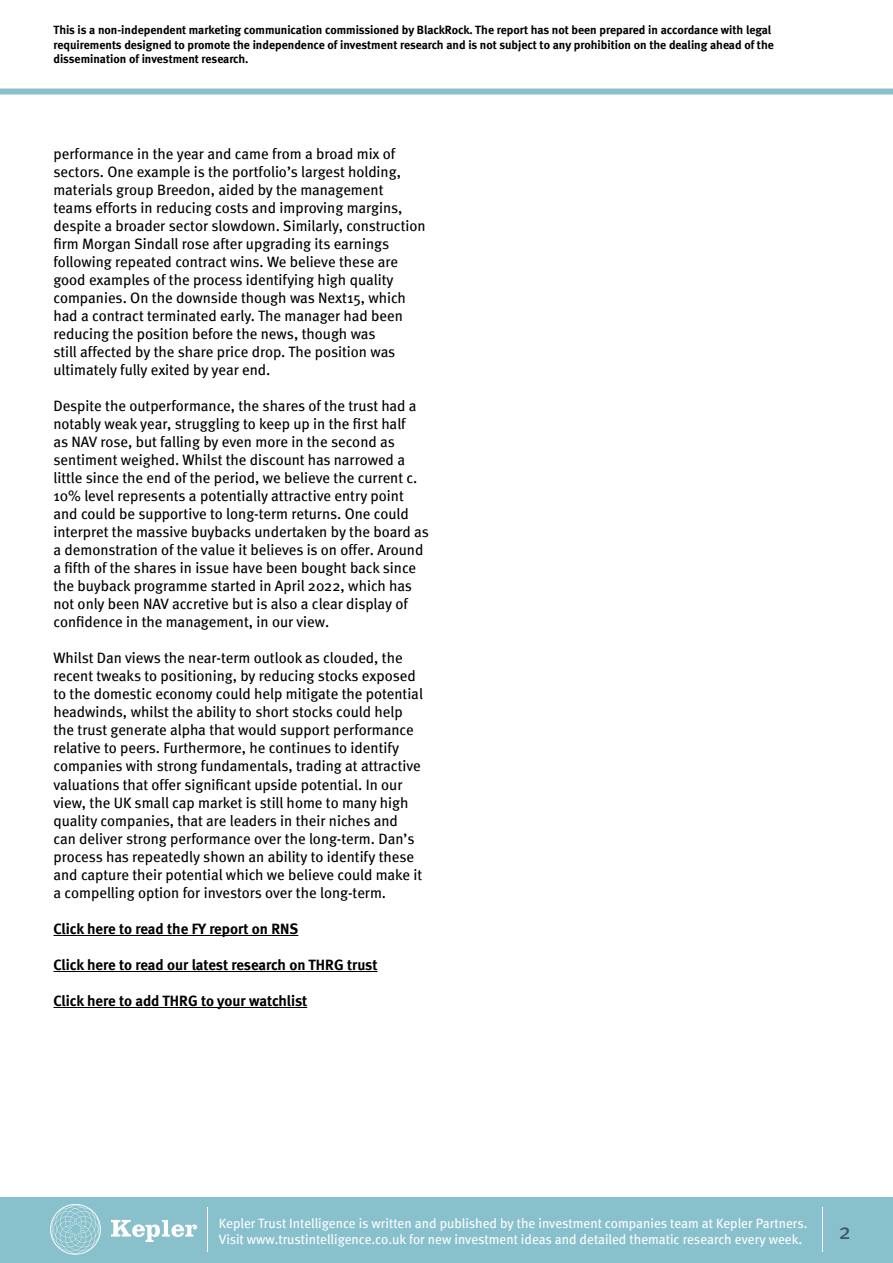
<style>
.page{position:relative;width:893px;height:1263px;background:#fff}
.page>*{position:absolute;margin:0;border:0;box-sizing:border-box;transform-origin:0 0}
.t1{font:22.5px "Meta";color:#3d5864}
.t2{font:15px/18px "Meta";color:#000}
.t3{font:15px "Meta Bold LF";letter-spacing:-.005em;color:#000}
.t4{font:13.5px/16.2px "Meta";color:#fff}
.t5{font:12px/14.4px "Meta Bold LF";color:#000}
</style>
<div class="page">
<div style="left:0;top:1197px;width:893px;height:66px;background:#88c0cb"></div>
<svg style="left:111px;top:1220px;width:86px;height:22px"></svg>
<svg style="left:50px;top:1204px;width:51px;height:51px"></svg>
<hr style="left:207px;top:1207px;width:1px;height:44px;background:#fff">
<div style="left:0;top:89px;width:893px;height:6px;background:#88c0cb"></div>
<hr style="left:822px;top:1207px;width:1px;height:44px;background:#fff">
<hr style="left:53px;top:935px;width:245px;height:1px;background:#000">
<hr style="left:53px;top:971px;width:325px;height:1px;background:#000">
<hr style="left:53px;top:1007px;width:254px;height:1px;background:#000">
<p class="t5" style="left:53px;top:23px;width:722px">This is a non-independent marketing communication commissioned by BlackRock. The report has not been prepared in accordance with legal requirements designed to promote the independence of investment research and is not subject to any prohibition on the dealing ahead of the dissemination of investment research.</p>
<p class="t2" style="left:53px;top:145px;width:374px">performance in the year and came from a broad mix of sectors. One example is the portfolio’s largest holding, materials group Breedon, aided by the management teams efforts in reducing costs and improving margins, despite a broader sector slowdown. Similarly, construction firm Morgan Sindall rose after upgrading its earnings following repeated contract wins. We believe these are good examples of the process identifying high quality companies. On the downside though was Next15, which had a contract terminated early. The manager had been reducing the position before the news, though was<br>still affected by the share price drop. The position was ultimately fully exited by year end.</p>
<p class="t2" style="left:53px;top:397px;width:377px">Despite the outperformance, the shares of the trust had a notably weak year, struggling to keep up in the first half<br>as NAV rose, but falling by even more in the second as sentiment weighed. Whilst the discount has narrowed a little since the end of the period, we believe the current c.<br>10% level represents a potentially attractive entry point and could be supportive to long-term returns. One could interpret the massive buybacks undertaken by the board as a demonstration of the value it believes is on offer. Around a fifth of the shares in issue have been bought back since the buyback programme started in April 2022, which has not only been NAV accretive but is also a clear display of confidence in the management, in our view.</p>
<p class="t2" style="left:53px;top:649px;width:371px">Whilst Dan views the near-term outlook as clouded, the recent tweaks to positioning, by reducing stocks exposed to the domestic economy could help mitigate the potential headwinds, whilst the ability to short stocks could help the trust generate alpha that would support performance relative to peers. Furthermore, he continues to identify companies with strong fundamentals, trading at attractive valuations that offer significant upside potential. In our view, the UK small cap market is still home to many high quality companies, that are leaders in their niches and can deliver strong performance over the long-term. Dan’s process has repeatedly shown an ability to identify these and capture their potential which we believe could make it a compelling option for investors over the long-term.</p>
<p class="t3" style="left:53px;top:919px;width:246px">Click here to read the FY report on RNS</p>
<p class="t3" style="left:53px;top:955px;width:326px">Click here to read our latest research on THRG trust</p>
<p class="t3" style="left:53px;top:991px;width:255px">Click here to add THRG to your watchlist</p>
<p class="t4" style="left:219px;top:1214px;width:590px">Kepler Trust Intelligence is written and published by the investment companies team at Kepler Partners.<br>Visit www.trustintelligence.co.uk for new investment ideas and detailed thematic research every week.</p>
<h1 class="t1" style="left:839px;top:1218px;width:14px">2</h1>
</div>
